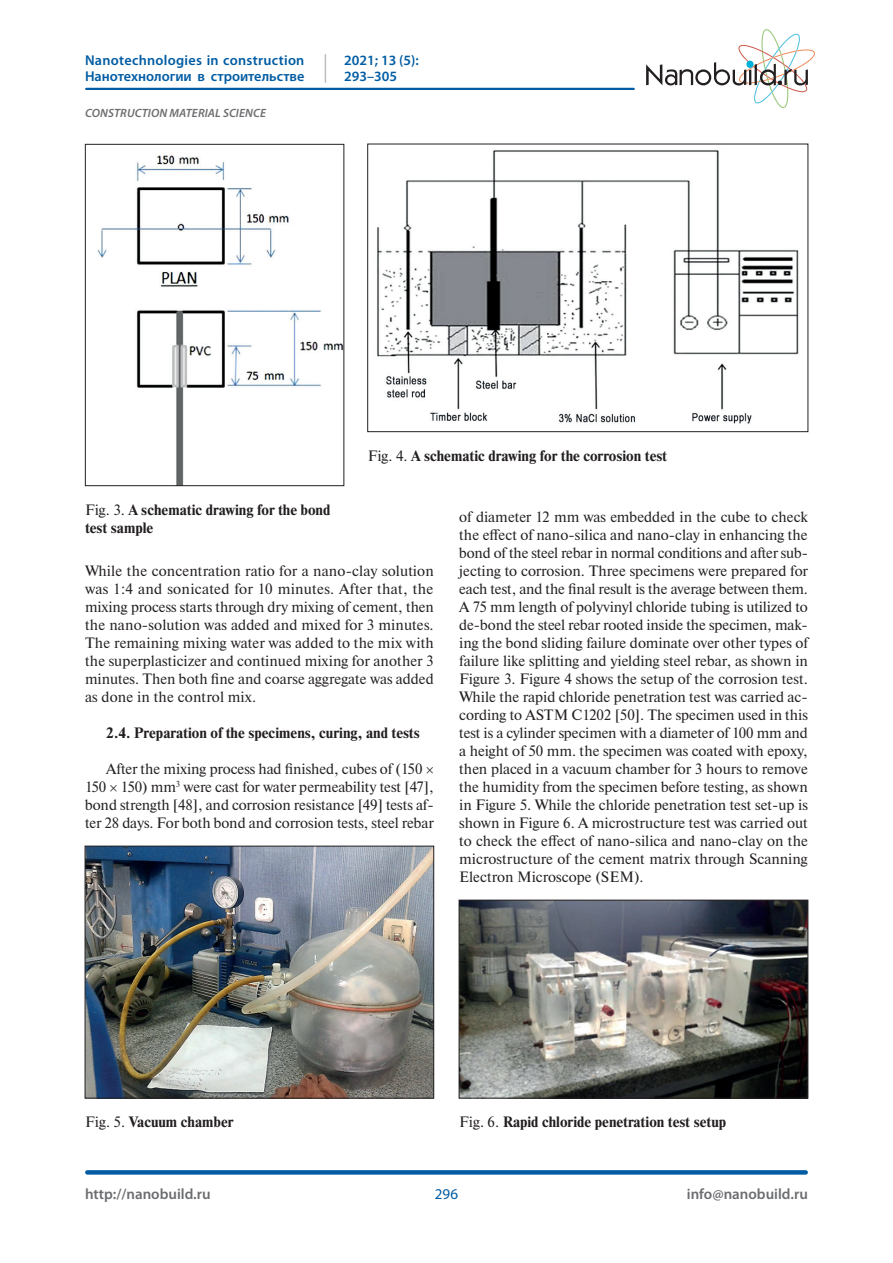
<style>
.page{position:relative;width:893px;height:1263px;background:#fff}
.page>*{position:absolute;margin:0;border:0;box-sizing:border-box;transform-origin:0 0}
.t1{font:15px/18px "Newton";letter-spacing:-.005em;color:#231f20;text-align:justify}
.t2{font:700 15px/18px "Newton";color:#231f20}
.t3{font:600 15px "Myriad Pro";color:#6c6d70}
.t4{font:15px "Myriad Pro";color:#015ca3}
.t5{font:600 14.25px/16.5px "Myriad Pro";letter-spacing:.005em;color:#015ca3}
.t6{font:italic 600 12px "Myriad Pro";letter-spacing:.01em;color:#6c6d70}
.s1{font-weight:400}
</style>
<div class="page">
<svg style="left:646px;top:29px;width:169px;height:79px"></svg>
<div style="left:87px;top:1170px;width:719px;height:5px;background:#015ca3"></div>
<hr style="left:86px;top:88px;width:548px;height:2px;background:#015ca3">
<svg style="left:325px;top:55px;width:1px;height:27px"></svg>
<img style="left:97px;top:155px;width:245px;height:329px">
<div style="left:85px;top:144px;width:259px;height:342px;border:1px solid #231f20"></div>
<img style="left:377px;top:150px;width:422px;height:274px">
<div style="left:367px;top:144px;width:441px;height:288px;border:1px solid #231f20"></div>
<img style="left:87px;top:848px;width:345px;height:248px">
<div style="left:85px;top:846px;width:349px;height:252px;border:1px solid #231f20"></div>
<img style="left:461px;top:902px;width:345px;height:194px">
<div style="left:459px;top:900px;width:349px;height:198px;border:1px solid #231f20"></div>
<p class="t5" style="left:85px;top:51px;width:221px">Nanotechnologies in construction<br>Нанотехнологии в строительстве</p>
<p class="t5" style="left:344px;top:51px;width:76px">2021; 13 (5):<br>293–305</p>
<p class="t6" style="left:85px;top:105px;width:182px">CONSTRUCTION MATERIAL SCIENCE</p>
<p class="t2" style="left:368px;top:447px;width:301px"><span class="s1">Fig. 4.</span> A schematic drawing for the corrosion test</p>
<p class="t2" style="left:85px;top:501px;width:247px"><span class="s1">Fig. 3.</span> A schematic drawing for the bond test sample</p>
<p class="t1" style="left:85px;top:561px;width:350px">While the concentration ratio for a nano-clay solution was 1:4 and sonicated for 10 minutes. After that, the mixing process starts through dry mixing of cement, then the nano-solution was added and mixed for 3 minutes.<br>The remaining mixing water was added to the mix with the superplasticizer and continued mixing for another 3 minutes. Then both fine and coarse aggregate was added as done in the control mix.</p>
<p class="t2" style="left:106px;top:724px;width:315px">2.4. Preparation of the specimens, curing, and tests</p>
<p class="t1" style="left:85px;top:759px;width:350px;text-align:left;text-indent:21px">After the mixing process had finished, cubes of (150<br>150 150) mm<sup>3</sup> were cast for water permeability test [47], bond strength [48], and corrosion resistance [49] tests af&shy;ter 28 days. For both bond and corrosion tests, steel rebar</p>
<p class="t1" style="left:459px;top:507px;width:350px">of diameter 12 mm was embedded in the cube to check the effect of nano-silica and nano-clay in enhancing the bond of the steel rebar in normal conditions and after sub&shy;jecting to corrosion. Three specimens were prepared for each test, and the final result is the average between them.<br>A 75 mm length of polyvinyl chloride tubing is utilized to de-bond the steel rebar rooted inside the specimen, mak&shy;ing the bond sliding failure dominate over other types of failure like splitting and yielding steel rebar, as shown in Figure 3. Figure 4 shows the setup of the corrosion test.<br>While the rapid chloride penetration test was carried ac&shy;cording to ASTM C1202 [50]. The specimen used in this test is a cylinder specimen with a diameter of 100 mm and a height of 50 mm. the specimen was coated with epoxy, then placed in a vacuum chamber for 3 hours to remove the humidity from the specimen before testing, as shown in Figure 5. While the chloride penetration test set-up is shown in Figure 6. A microstructure test was carried out to check the effect of nano-silica and nano-clay on the microstructure of the cement matrix through Scanning Electron Microscope (SEM).</p>
<p class="t2" style="left:85px;top:1113px;width:150px"><span class="s1">Fig. 5.</span> Vacuum chamber</p>
<p class="t2" style="left:459px;top:1113px;width:268px"><span class="s1">Fig. 6.</span> Rapid chloride penetration test setup</p>
<p class="t3" style="left:85px;top:1184px;width:127px">http://nanobuild.ru</p>
<p class="t3" style="left:687px;top:1184px;width:123px">info@nanobuild.ru</p>
<p class="t4" style="left:435px;top:1185px;width:25px">296</p>
</div>
